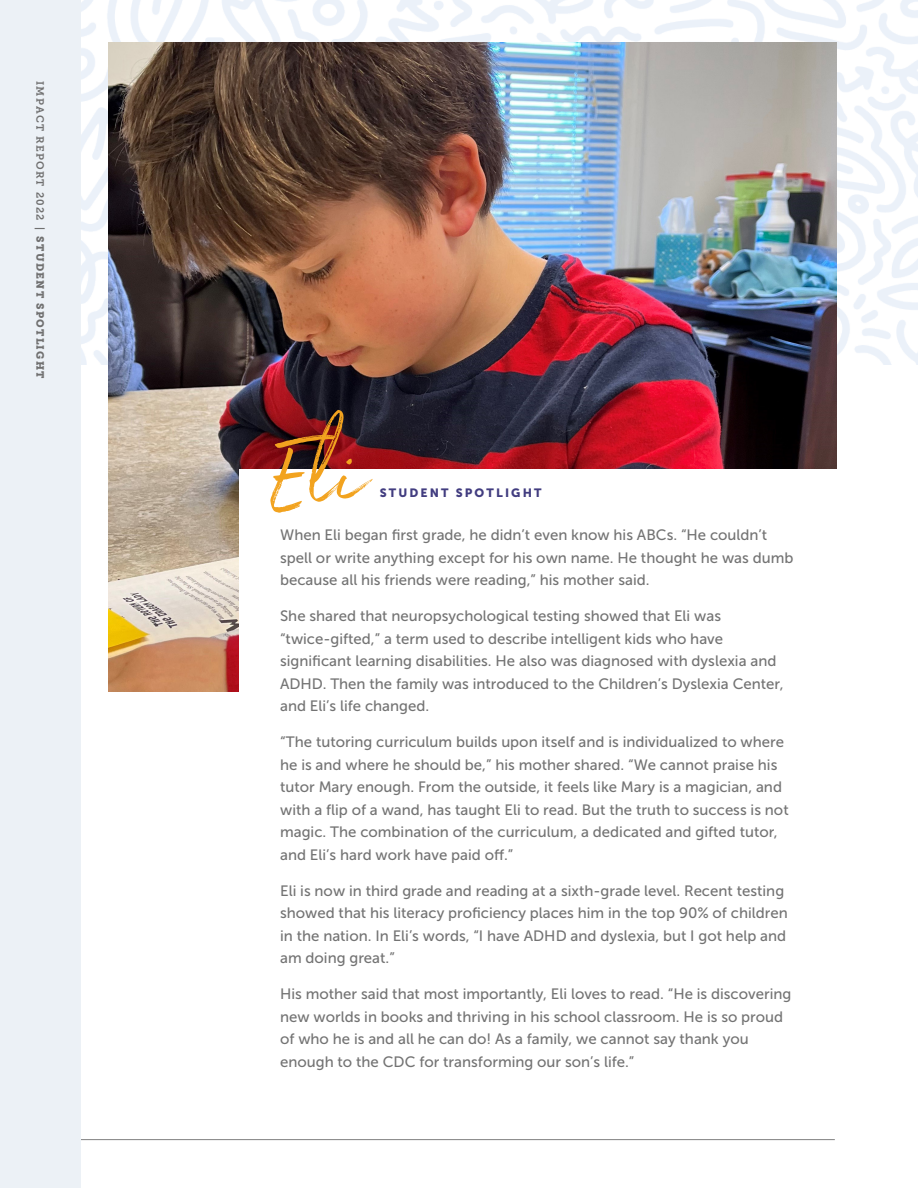
<style>
.page{position:relative;width:918px;height:1188px;background:#fff}
.page>*{position:absolute;margin:0;border:0;box-sizing:border-box;transform-origin:0 0}
.t1{font:105px "Northwell";color:#f2a31f}
.t2{font:15px/22.5px "Museo Sans 500";color:#737373}
.t3{font:12px "Museo Sans 900";letter-spacing:.18em;color:#423d80}
.t4{font:10.5px "Museo Slab 700";letter-spacing:.12em;color:#707070}
.s1{font-family:"Museo Slab 900"}
</style>
<div class="page">
<img style="left:81px;top:0;width:837px;height:364px">
<img style="left:108px;top:43px;width:729px;height:648px">
<div style="left:240px;top:470px;width:678px;height:610px;background:#fff"></div>
<hr style="left:66px;top:1139px;width:769px;height:1px;background:#808080">
<div style="left:0;top:1px;width:81px;height:1187px;background:#ecf1f6"></div>
<p class="t4" style="left:46px;top:81px;width:299px;rotate:90deg">IMPACT REPORT 2022 | <span class="s1">STUDENT SPOTLIGHT</span></p>
<p class="t1" style="left:274px;top:400px;width:97px">Eli</p>
<p class="t3" style="left:380px;top:486px;width:163px">STUDENT SPOTLIGHT</p>
<p class="t2" style="left:280px;top:524px;width:515px">When Eli began first grade, he didn’t even know his ABCs. “He couldn’t spell or write anything except for his own name. He thought he was dumb because all his friends were reading,” his mother said.</p>
<p class="t2" style="left:280px;top:605px;width:505px">She shared that neuropsychological testing showed that Eli was “twice-gifted,” a term used to describe intelligent kids who have significant learning disabilities. He also was diagnosed with dyslexia and ADHD. Then the family was introduced to the Children’s Dyslexia Center, and Eli’s life changed.</p>
<p class="t2" style="left:280px;top:731px;width:510px">“The tutoring curriculum builds upon itself and is individualized to where he is and where he should be,” his mother shared. “We cannot praise his tutor Mary enough. From the outside, it feels like Mary is a magician, and with a flip of a wand, has taught Eli to read. But the truth to success is not magic. The combination of the curriculum, a dedicated and gifted tutor, and Eli’s hard work have paid off.”</p>
<p class="t2" style="left:280px;top:879px;width:509px">Eli is now in third grade and reading at a sixth-grade level. Recent testing showed that his literacy proficiency places him in the top 90% of children in the nation. In Eli’s words, “I have ADHD and dyslexia, but I got help and am doing great.”</p>
<p class="t2" style="left:280px;top:983px;width:513px">His mother said that most importantly, Eli loves to read. “He is discovering new worlds in books and thriving in his school classroom. He is so proud of who he is and all he can do! As a family, we cannot say thank you enough to the CDC for transforming our son’s life.”</p>
</div>
